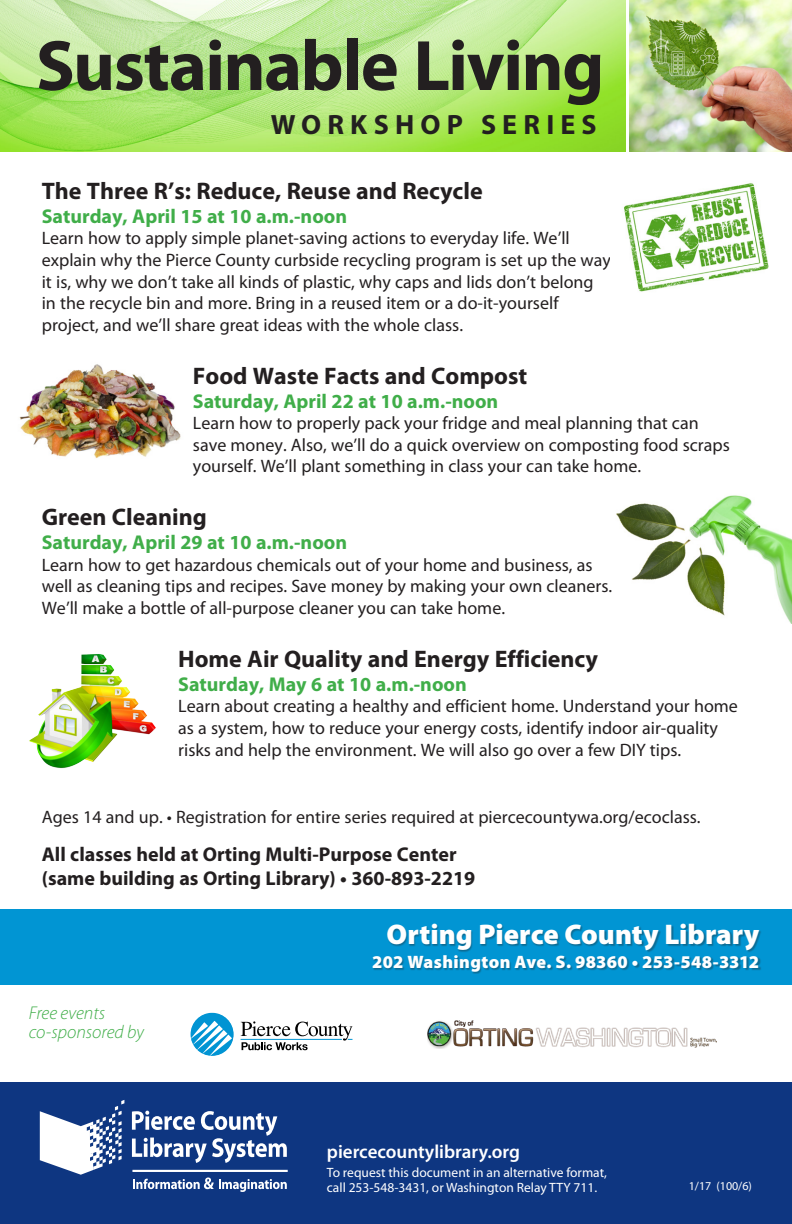
<style>
.page{position:relative;width:792px;height:1224px;background:#fff}
.page>*{position:absolute;margin:0;border:0;box-sizing:border-box;transform-origin:0 0}
.t1{font:700 72px "Myriad Pro";letter-spacing:-.02em;color:#231f20}
.t2{font:900 28.4px "Myriad Pro";color:#fff}
.t3{font:700 28px "Myriad Pro";letter-spacing:.22em;color:#231f20}
.t4{font:700 24px "Myriad Pro";color:#231f20}
.t5{font:700 20px "Myriad Pro";color:#40ae49}
.t6{font:700 20px/24px "Myriad Pro";color:#231f20}
.t7{font:600 19px "Myriad Pro";color:#fff}
.t8{font:italic 300 18.4px "Myriad Pro";color:#40ae49}
.t9{font:18px/21.6px "Myriad Pro";color:#231f20}
.t10{font:900 18px "Myriad Pro";letter-spacing:.015em;color:#fff}
.t11{font:13.6px/14.4px "Myriad Pro";color:#fff}
.t12{font:12px "Myriad Pro";color:#fff}
</style>
<div class="page">
<div style="left:0;top:909px;width:792px;height:76px;background:#0195d3"></div>
<img style="left:0;top:0;width:626px;height:151px">
<div style="left:0;top:1082px;width:792px;height:142px;background:#0e3681"></div>
<hr style="left:132px;top:1170px;width:156px;height:2px;background:#fff">
<svg style="left:133px;top:1177px;width:154px;height:15px"></svg>
<svg style="left:132px;top:1111px;width:155px;height:52px"></svg>
<svg style="left:40px;top:1100px;width:84px;height:75px"></svg>
<div style="left:373px;top:924px;width:389px;height:50px;background:#231f20;opacity:.35"></div>
<img style="left:428px;top:1020px;width:288px;height:28px">
<svg style="left:241px;top:1021px;width:112px;height:29px"></svg>
<div style="left:191px;top:1013px;width:43px;height:43px;background:#0194d3;border-radius:50%"></div>
<svg style="left:191px;top:1021px;width:41px;height:35px"></svg>
<img style="left:19px;top:364px;width:162px;height:94px">
<img style="left:630px;top:0;width:162px;height:152px">
<img style="left:624px;top:183px;width:145px;height:109px">
<img style="left:29px;top:654px;width:127px;height:115px">
<img style="left:616px;top:495px;width:176px;height:128px">
<p class="t1" style="left:36px;top:19px;width:570px">Sustainable Living</p>
<p class="t3" style="left:271px;top:106px;width:327px">WORKSHOP SERIES</p>
<p class="t4" style="left:42px;top:175px;width:443px">The Three R’s: Reduce, Reuse and Recycle</p>
<p class="t5" style="left:42px;top:203px;width:307px">Saturday, April 15 at 10 a.m.-noon</p>
<p class="t9" style="left:42px;top:227px;width:571px">Learn how to apply simple planet-saving actions to everyday life. We’ll explain why the Pierce County curbside recycling program is set up the way it is, why we don’t take all kinds of plastic, why caps and lids don’t belong in the recycle bin and more. Bring in a reused item or a do-it-yourself project, and we’ll share great ideas with the whole class.</p>
<p class="t4" style="left:193px;top:360px;width:336px">Food Waste Facts and Compost</p>
<p class="t5" style="left:193px;top:388px;width:307px">Saturday, April 22 at 10 a.m.-noon</p>
<p class="t9" style="left:193px;top:412px;width:538px">Learn how to properly pack your fridge and meal planning that can save money. Also, we’ll do a quick overview on composting food scraps yourself. We’ll plant something in class your can take home.</p>
<p class="t4" style="left:42px;top:501px;width:167px">Green Cleaning</p>
<p class="t5" style="left:42px;top:529px;width:307px">Saturday, April 29 at 10 a.m.-noon</p>
<p class="t9" style="left:42px;top:554px;width:572px">Learn how to get hazardous chemicals out of your home and business, as well as cleaning tips and recipes. Save money by making your own cleaners.<br>We’ll make a bottle of all-purpose cleaner you can take home.</p>
<p class="t4" style="left:178px;top:643px;width:421px">Home Air Quality and Energy Efficiency</p>
<p class="t5" style="left:178px;top:671px;width:290px">Saturday, May 6 at 10 a.m.-noon</p>
<p class="t9" style="left:178px;top:695px;width:561px">Learn about creating a healthy and efficient home. Understand your home as a system, how to reduce your energy costs, identify indoor air-quality risks and help the environment. We will also go over a few DIY tips.</p>
<p class="t9" style="left:42px;top:806px;width:660px">Ages 14 and up. • Registration for entire series required at piercecountywa.org/ecoclass.</p>
<p class="t6" style="left:42px;top:841px;width:435px">All classes held at Orting Multi-Purpose Center (same building as Orting Library) • 360-893-2219</p>
<p class="t8" style="left:29px;top:1003px;width:78px">Free events</p>
<p class="t8" style="left:29px;top:1022px;width:117px">co-sponsored by</p>
<p class="t2" style="left:387px;top:919px;width:374px">Orting Pierce County Library</p>
<p class="t10" style="left:372px;top:952px;width:389px">202 Washington Ave. S. 98360 • 253-548-3312</p>
<p class="t7" style="left:327px;top:1139px;width:195px">piercecountylibrary.org</p>
<p class="t11" style="left:327px;top:1165px;width:282px">To request this document in an alternative format, call 253-548-3431, or Washington Relay TTY 711.</p>
<p class="t12" style="left:689px;top:1179px;width:65px">1/17 (100/6)</p>
</div>
